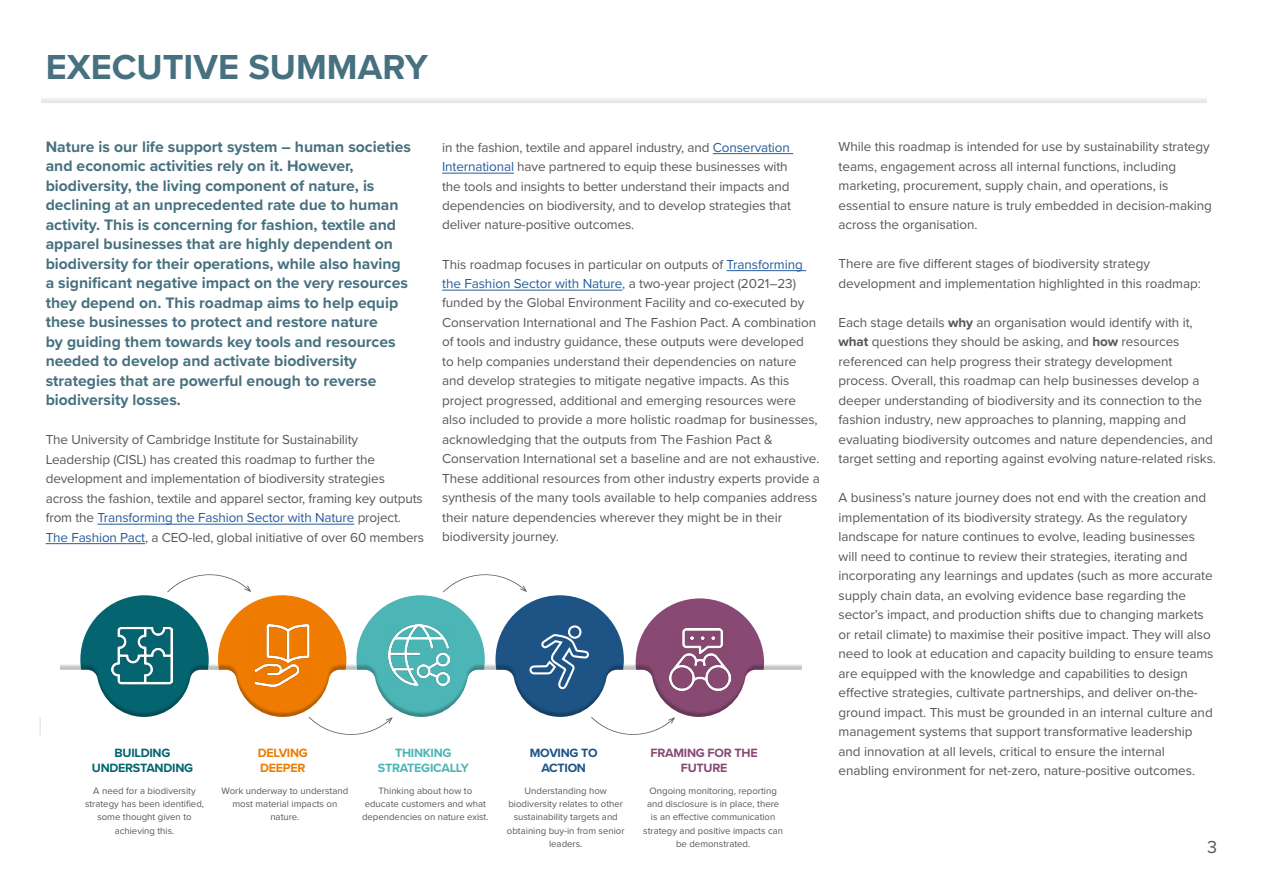
<style>
.page{position:relative;width:1263px;height:893px;background:#fff}
.page>*{position:absolute;margin:0;border:0;box-sizing:border-box;transform-origin:0 0}
.t1{font:700 36px "Proxima Nova";color:#477180}
.t2{font:18px "Proxima Nova";color:#575756}
.t3{font:700 15.75px/19.5px "Proxima Nova";color:#477180}
.t4{font:13.5px/19.5px "Proxima Nova";letter-spacing:-.005em;color:#575756}
.t5{font:700 12.45px/15px "Proxima Nova";letter-spacing:-.02em;color:#046570;text-align:center}
.t6{font:700 12.45px/15px "Proxima Nova";letter-spacing:-.02em;color:#4cb5b6;text-align:center}
.t7{font:700 12.45px/15px "Proxima Nova";letter-spacing:-.02em;color:#884973;text-align:center}
.t8{font:700 12.45px/15px "Proxima Nova";letter-spacing:-.02em;color:#1d5485;text-align:center}
.t9{font:700 12.45px/15px "Proxima Nova";letter-spacing:-.02em;color:#ef7b00}
.t10{font:9.6px/13.4px "Proxima Nova";color:#575756;text-align:center}
.s1{color:#275b9b}
.s2{font-weight:700}
</style>
<div class="page">
<div style="left:0;top:96px;width:1263px;height:137px;background:#efefef"></div>
<div style="left:0;top:103px;width:1263px;height:130px;background:#fff"></div>
<div style="left:1208px;top:82px;width:55px;height:58px;background:#fff"></div>
<div style="left:0;top:82px;width:40px;height:58px;background:#fff"></div>
<hr style="left:97px;top:524px;width:257px;height:1px;background:#275b9b">
<hr style="left:46px;top:543px;width:99px;height:1px;background:#275b9b">
<hr style="left:713px;top:153px;width:80px;height:1px;background:#275b9b">
<hr style="left:442px;top:173px;width:72px;height:1px;background:#275b9b">
<hr style="left:727px;top:270px;width:79px;height:1px;background:#275b9b">
<hr style="left:442px;top:290px;width:180px;height:1px;background:#275b9b">
<div style="left:636px;top:598px;width:128px;height:129px;background:#884973;border-radius:50%"></div>
<div style="left:495px;top:595px;width:129px;height:129px;background:#1d5485;border-radius:50%"></div>
<div style="left:356px;top:595px;width:129px;height:129px;background:#4cb5b6;border-radius:50%"></div>
<div style="left:218px;top:595px;width:128px;height:129px;background:#ef7b00;border-radius:50%"></div>
<div style="left:80px;top:595px;width:129px;height:129px;background:#046570;border-radius:50%"></div>
<div style="left:39px;top:663px;width:766px;height:75px;background:#000;opacity:.25"></div>
<svg style="left:41px;top:670px;width:761px;height:68px"></svg>
<div style="left:35px;top:637px;width:25px;height:80px;background:#fff"></div>
<svg style="left:167px;top:574px;width:84px;height:18px"></svg>
<svg style="left:443px;top:574px;width:84px;height:18px"></svg>
<svg style="left:309px;top:717px;width:84px;height:21px"></svg>
<svg style="left:591px;top:717px;width:84px;height:21px"></svg>
<img style="left:111px;top:626px;width:62px;height:60px">
<img style="left:251px;top:625px;width:62px;height:61px">
<img style="left:389px;top:624px;width:61px;height:61px">
<img style="left:669px;top:629px;width:61px;height:61px">
<div style="left:802px;top:656px;width:10px;height:95px;background:#fff"></div>
<svg style="left:529px;top:625px;width:60px;height:64px"></svg>
<h1 class="t1" style="left:46px;top:41px;width:384px">EXECUTIVE SUMMARY</h1>
<p class="t3" style="left:46px;top:136px;width:367px">Nature is our life support system – human societies and economic activities rely on it. However, biodiversity, the living component of nature, is declining at an unprecedented rate due to human activity. This is concerning for fashion, textile and apparel businesses that are highly dependent on biodiversity for their operations, while also having a significant negative impact on the very resources they depend on. This roadmap aims to help equip these businesses to protect and restore nature<br>by guiding them towards key tools and resources needed to develop and activate biodiversity strategies that are powerful enough to reverse biodiversity losses.</p>
<p class="t4" style="left:46px;top:429px;width:380px">The University of Cambridge Institute for Sustainability Leadership (CISL) has created this roadmap to further the development and implementation of biodiversity strategies across the fashion, textile and apparel sector, framing key outputs from the <span class="s1">Transforming the Fashion Sector with Nature</span> project.<br><span class="s1">The Fashion Pact</span>, a CEO-led, global initiative of over 60 members</p>
<p class="t4" style="left:442px;top:137px;width:351px">in the fashion, textile and apparel industry, and <span class="s1">Conservation International</span> have partnered to equip these businesses with the tools and insights to better understand their impacts and dependencies on biodiversity, and to develop strategies that deliver nature-positive outcomes.</p>
<p class="t4" style="left:442px;top:254px;width:379px">This roadmap focuses in particular on outputs of <span class="s1">Transforming the Fashion Sector with Nature</span>, a two-year project (2021–23) funded by the Global Environment Facility and co-executed by Conservation International and The Fashion Pact. A combination of tools and industry guidance, these outputs were developed<br>to help companies understand their dependencies on nature and develop strategies to mitigate negative impacts. As this project progressed, additional and emerging resources were also included to provide a more holistic roadmap for businesses, acknowledging that the outputs from The Fashion Pact &amp; Conservation International set a baseline and are not exhaustive.<br>These additional resources from other industry experts provide a synthesis of the many tools available to help companies address their nature dependencies wherever they might be in their biodiversity journey.</p>
<p class="t5" style="left:92px;top:745px;width:103px">BUILDING<br>UNDERSTANDING</p>
<p class="t9" style="left:258px;top:745px;width:52px">DELVING<br>DEEPER</p>
<p class="t6" style="left:378px;top:745px;width:92px">THINKING<br>STRATEGICALLY</p>
<p class="t8" style="left:530px;top:745px;width:69px">MOVING TO<br>ACTION</p>
<p class="t7" style="left:651px;top:745px;width:108px">FRAMING FOR THE<br>FUTURE</p>
<p class="t10" style="left:85px;top:783px;width:121px">A need for a biodiversity strategy has been identified, some thought given to achieving this.</p>
<p class="t10" style="left:222px;top:783px;width:128px">Work underway to understand most material impacts on nature.</p>
<p class="t10" style="left:362px;top:783px;width:128px">Thinking about how to educate customers and what dependencies on nature exist.</p>
<p class="t10" style="left:507px;top:783px;width:119px">Understanding how biodiversity relates to other sustainability targets and obtaining buy-in from senior leaders.</p>
<p class="t10" style="left:643px;top:783px;width:141px">Ongoing monitoring, reporting and disclosure is in place, there is an effective communication strategy and positive impacts can be demonstrated.</p>
<p class="t4" style="left:838px;top:137px;width:375px">While this roadmap is intended for use by sustainability strategy teams, engagement across all internal functions, including marketing, procurement, supply chain, and operations, is essential to ensure nature is truly embedded in decision-making across the organisation.</p>
<p class="t4" style="left:838px;top:254px;width:364px">There are five different stages of biodiversity strategy development and implementation highlighted in this roadmap:</p>
<p class="t4" style="left:838px;top:312px;width:379px">Each stage details <span class="s2">why</span> an organisation would identify with it, <span class="s2">what</span> questions they should be asking, and <span class="s2">how</span> resources referenced can help progress their strategy development process. Overall, this roadmap can help businesses develop a deeper understanding of biodiversity and its connection to the fashion industry, new approaches to planning, mapping and evaluating biodiversity outcomes and nature dependencies, and target setting and reporting against evolving nature-related risks.</p>
<p class="t4" style="left:838px;top:487px;width:376px">A business’s nature journey does not end with the creation and implementation of its biodiversity strategy. As the regulatory landscape for nature continues to evolve, leading businesses will need to continue to review their strategies, iterating and incorporating any learnings and updates (such as more accurate supply chain data, an evolving evidence base regarding the sector’s impact, and production shifts due to changing markets or retail climate) to maximise their positive impact. They will also need to look at education and capacity building to ensure teams are equipped with the knowledge and capabilities to design effective strategies, cultivate partnerships, and deliver on-the&shy;ground impact. This must be grounded in an internal culture and management systems that support transformative leadership and innovation at all levels, critical to ensure the internal enabling environment for net-zero, nature-positive outcomes.</p>
<h2 class="t2" style="left:1207px;top:833px;width:12px">3</h2>
</div>
